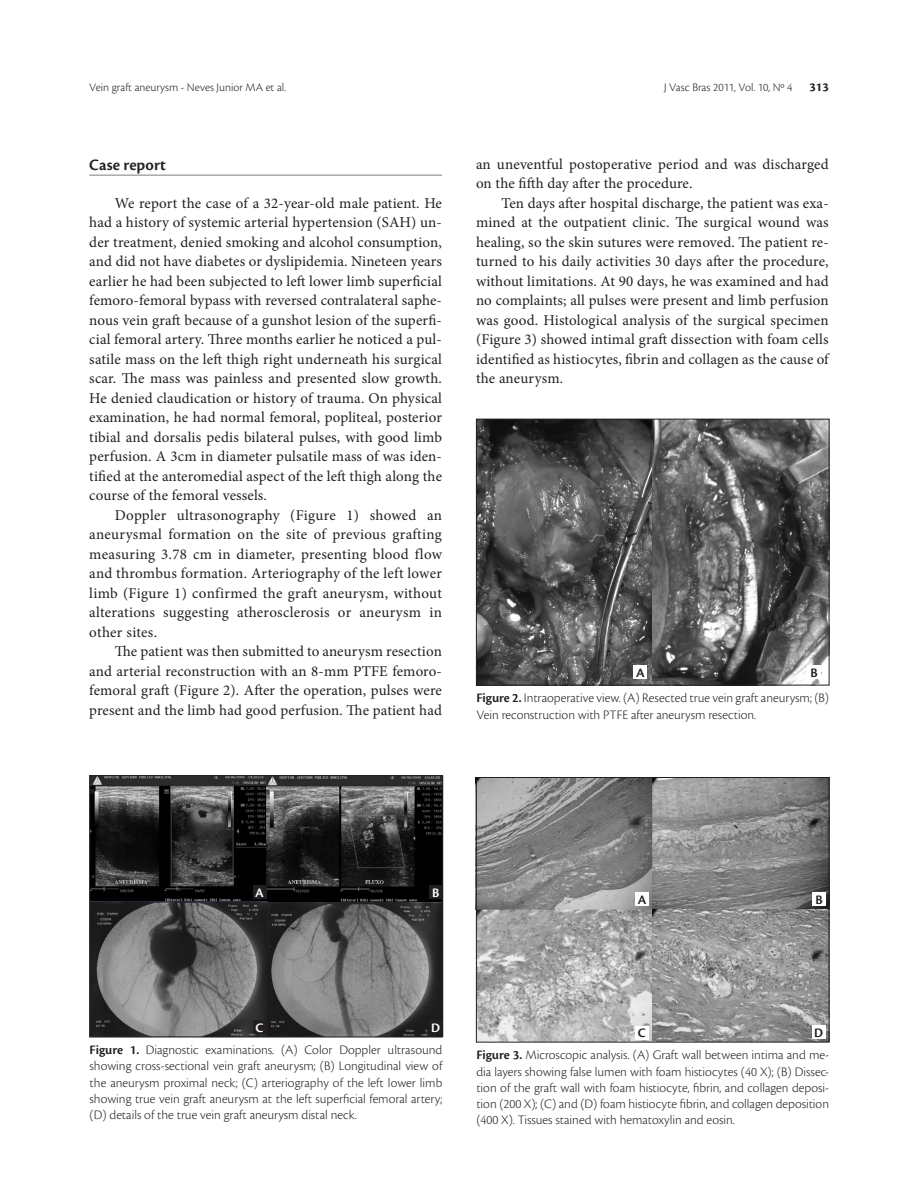
<style>
.page{position:relative;width:918px;height:1188px;background:#fff}
.page>*{position:absolute;margin:0;border:0;box-sizing:border-box;transform-origin:0 0}
.z05_3_sub1{font:600 16.5px "Cronos Pro";letter-spacing:.005em;color:#231f20}
.z05_0_texto{font:15px/19.5px "Minion Pro";letter-spacing:.01em;color:#231f20;text-align:justify}
.z06_4__Figura_-_titu{font:300 13.5px/16.2px "Cronos Pro";color:#231f20;text-align:justify}
.z06_0_tabela_-_titul{font:600 13.5px "Cronos Pro";color:#231f20}
.z06_0_tabela_-_titul-2{font:600 13.5px "Cronos Pro";color:#fff}
.t1{font:700 12.75px "Cronos Pro";color:#231f20}
.z08_0_cabecalho{font:300 12px "Cronos Pro";color:#231f20}
.s1{font-weight:600}
</style>
<div class="page">
<hr style="left:89px;top:174px;width:353px;height:2px;background:#a8a9ad">
<img style="left:478px;top:421px;width:349px;height:262px">
<div style="left:633px;top:665px;width:14px;height:14px;background:#fff"></div>
<div style="left:807px;top:665px;width:14px;height:14px;background:#fff"></div>
<div style="left:476px;top:419px;width:353px;height:266px;border:1px solid #231f20"></div>
<img style="left:478px;top:779px;width:349px;height:262px">
<div style="left:476px;top:777px;width:353px;height:266px;border:1px solid #231f20"></div>
<div style="left:635px;top:893px;width:14px;height:13px;background:#fff"></div>
<div style="left:635px;top:1026px;width:14px;height:14px;background:#fff"></div>
<div style="left:812px;top:893px;width:14px;height:13px;background:#fff"></div>
<div style="left:812px;top:1026px;width:14px;height:13px;background:#fff"></div>
<img style="left:91px;top:777px;width:350px;height:258px">
<div style="left:253px;top:1021px;width:13px;height:13px;background:#231f20"></div>
<div style="left:253px;top:886px;width:13px;height:13px;background:#231f20"></div>
<div style="left:429px;top:1021px;width:14px;height:13px;background:#231f20"></div>
<div style="left:429px;top:886px;width:14px;height:13px;background:#231f20"></div>
<div style="left:89px;top:775px;width:354px;height:262px;border:1px solid #231f20"></div>
<p class="z08_0_cabecalho" style="left:89px;top:81px;width:198px">Vein graft aneurysm - Neves Junior MA et al.</p>
<p class="z08_0_cabecalho" style="left:664px;top:81px;width:130px">J Vasc Bras 2011, Vol. 10, Nº 4</p>
<p class="t1" style="left:810px;top:80px;width:21px">313</p>
<p class="z05_3_sub1" style="left:89px;top:156px;width:78px">Case report</p>
<p class="z05_0_texto" style="left:89px;top:193px;width:354px;text-indent:26px">We report the case of a 32-year-old male patient. He had a history of systemic arterial hypertension (SAH) un&shy;der treatment, denied smoking and alcohol consumption, and did not have diabetes or dyslipidemia. Nineteen years earlier he had been subjected to left lower limb superficial femoro-femoral bypass with reversed contralateral saphe&shy;nous vein graft because of a gunshot lesion of the superfi&shy;cial femoral artery. Three months earlier he noticed a pul&shy;satile mass on the left thigh right underneath his surgical scar. The mass was painless and presented slow growth.<br>He denied claudication or history of trauma. On physical examination, he had normal femoral, popliteal, posterior tibial and dorsalis pedis bilateral pulses, with good limb perfusion. A 3cm in diameter pulsatile mass of was iden&shy;tified at the anteromedial aspect of the left thigh along the course of the femoral vessels.</p>
<p class="z05_0_texto" style="left:89px;top:505px;width:354px;text-indent:26px">Doppler ultrasonography (Figure 1) showed an aneurysmal formation on the site of previous grafting measuring 3.78 cm in diameter, presenting blood flow and thrombus formation. Arteriography of the left lower limb (Figure 1) confirmed the graft aneurysm, without alterations suggesting atherosclerosis or aneurysm in other sites.</p>
<p class="z05_0_texto" style="left:89px;top:642px;width:354px;text-indent:26px">The patient was then submitted to aneurysm resection and arterial reconstruction with an 8-mm PTFE femoro&shy;femoral graft (Figure 2). After the operation, pulses were present and the limb had good perfusion. The patient had</p>
<p class="z05_0_texto" style="left:476px;top:154px;width:354px">an uneventful postoperative period and was discharged on the fifth day after the procedure.</p>
<p class="z05_0_texto" style="left:476px;top:193px;width:354px;text-indent:26px">Ten days after hospital discharge, the patient was exa&shy;mined at the outpatient clinic. The surgical wound was healing, so the skin sutures were removed. The patient re&shy;turned to his daily activities 30 days after the procedure, without limitations. At 90 days, he was examined and had no complaints; all pulses were present and limb perfusion was good. Histological analysis of the surgical specimen (Figure 3) showed intimal graft dissection with foam cells identified as histiocytes, fibrin and collagen as the cause of the aneurysm.</p>
<p class="z06_0_tabela_-_titul" style="left:636px;top:665px;width:10px">A</p>
<p class="z06_0_tabela_-_titul" style="left:810px;top:665px;width:9px">B</p>
<p class="z06_4__Figura_-_titu" style="left:476px;top:690px;width:354px"><span class="s1">Figure 2.</span> Intraoperative view. (A) Resected true vein graft aneurysm; (B)<br>Vein reconstruction with PTFE after aneurysm resection.</p>
<p class="z06_0_tabela_-_titul-2" style="left:255px;top:885px;width:10px">A</p>
<p class="z06_0_tabela_-_titul-2" style="left:432px;top:885px;width:9px">B</p>
<p class="z06_0_tabela_-_titul" style="left:638px;top:892px;width:10px">A</p>
<p class="z06_0_tabela_-_titul" style="left:816px;top:892px;width:9px">B</p>
<p class="z06_0_tabela_-_titul-2" style="left:256px;top:1020px;width:9px">C</p>
<p class="z06_0_tabela_-_titul-2" style="left:431px;top:1020px;width:10px">D</p>
<p class="z06_0_tabela_-_titul" style="left:638px;top:1025px;width:9px">C</p>
<p class="z06_0_tabela_-_titul" style="left:814px;top:1025px;width:10px">D</p>
<p class="z06_4__Figura_-_titu" style="left:90px;top:1042px;width:354px"><span class="s1">Figure 1.</span> Diagnostic examinations. (A) Color Doppler ultrasound showing cross-sectional vein graft aneurysm; (B) Longitudinal view of the aneurysm proximal neck; (C) arteriography of the left lower limb showing true vein graft aneurysm at the left superficial femoral artery; (D) details of the true vein graft aneurysm distal neck.</p>
<p class="z06_4__Figura_-_titu" style="left:476px;top:1047px;width:354px"><span class="s1">Figure 3.</span> Microscopic analysis. (A) Graft wall between intima and me&shy;dia layers showing false lumen with foam histiocytes (40 X); (B) Dissec&shy;tion of the graft wall with foam histiocyte, fibrin, and collagen deposi&shy;tion (200 X); (C) and (D) foam histiocyte fibrin, and collagen deposition (400 X). Tissues stained with hematoxylin and eosin.</p>
</div>
